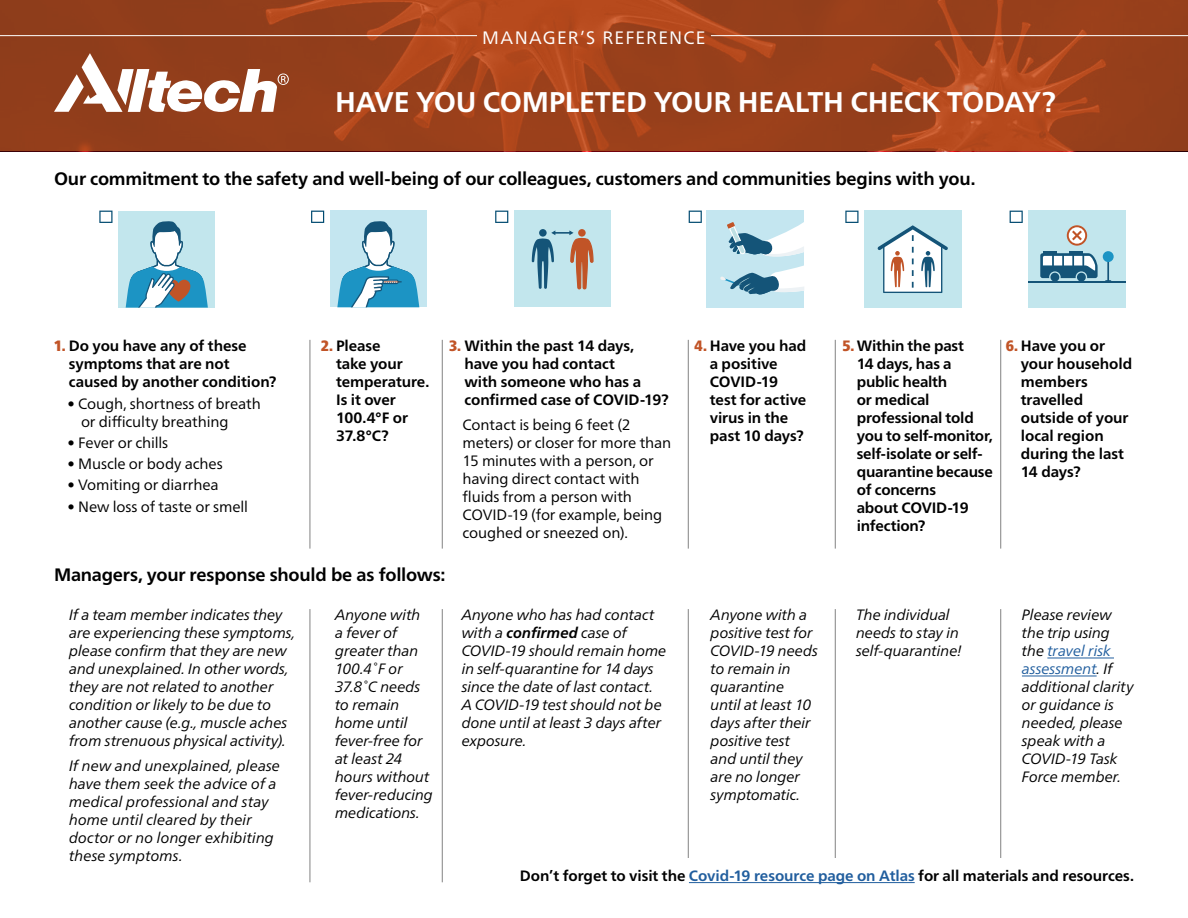
<style>
.page{position:relative;width:1188px;height:918px;background:#fff}
.page>*{position:absolute;margin:0;border:0;box-sizing:border-box;transform-origin:0 0}
.t1{font:700 28.5px "Frutiger Neue LTW1 G";letter-spacing:-.015em;color:#fff}
.t2{font:700 18px "Frutiger Neue LTW1 G";letter-spacing:-.015em;color:#000}
.t3{font:18px "Frutiger Neue LTW1 G";letter-spacing:.07em;color:#fff}
.t4{font:italic 15px/18px "Frutiger Neue LTW1 G";letter-spacing:-.005em;color:#000}
.t5{font:700 15px/18px "Frutiger Neue LTW1 G";letter-spacing:-.005em;color:#000}
.t6{font:15px/18px "Frutiger Neue LTW1 G";letter-spacing:-.005em;color:#000}
.s1{font-family:"Frutiger Neue LT Pro";font-weight:900;font-stretch:condensed;color:#c15427}
.s2{font-weight:700}
.s3{color:#215e9e}
</style>
<div class="page">
<svg style="left:0;top:0;width:1188px;height:151px;background:#9d411b"></svg>
<svg style="left:54px;top:53px;width:235px;height:60px"></svg>
<svg style="left:99px;top:211px;width:13px;height:12px"></svg>
<div style="left:118px;top:211px;width:97px;height:97px;background:#c2e6ed"></div>
<svg style="left:126px;top:221px;width:82px;height:87px"></svg>
<svg style="left:311px;top:211px;width:13px;height:12px"></svg>
<div style="left:330px;top:211px;width:97px;height:96px;background:#c4e6f0"></div>
<svg style="left:337px;top:221px;width:82px;height:86px"></svg>
<svg style="left:689px;top:211px;width:13px;height:12px"></svg>
<div style="left:706px;top:211px;width:97px;height:97px;background:#c4e6f0"></div>
<svg style="left:727px;top:222px;width:77px;height:34px"></svg>
<svg style="left:720px;top:264px;width:84px;height:31px"></svg>
<svg style="left:495px;top:211px;width:13px;height:12px"></svg>
<div style="left:514px;top:211px;width:97px;height:96px;background:#c2e6ed"></div>
<svg style="left:532px;top:229px;width:62px;height:61px"></svg>
<svg style="left:845px;top:211px;width:14px;height:12px"></svg>
<div style="left:864px;top:211px;width:97px;height:97px;background:#c2e6ed"></div>
<svg style="left:877px;top:225px;width:71px;height:68px"></svg>
<svg style="left:1010px;top:211px;width:13px;height:12px"></svg>
<div style="left:1028px;top:211px;width:98px;height:97px;background:#c2e6ed"></div>
<svg style="left:1105px;top:261px;width:7px;height:21px"></svg>
<div style="left:1103px;top:251px;width:11px;height:11px;background:#1c94c4;border-radius:50%"></div>
<svg style="left:1040px;top:252px;width:58px;height:30px;background:#6995ab"></svg>
<svg style="left:1067px;top:225px;width:20px;height:21px"></svg>
<hr style="left:1028px;top:282px;width:98px;height:1px;background:#145478">
<hr style="left:310px;top:340px;width:1px;height:209px;background:#000">
<hr style="left:310px;top:609px;width:1px;height:273px;background:#000">
<hr style="left:442px;top:340px;width:1px;height:209px;background:#000">
<hr style="left:442px;top:609px;width:1px;height:273px;background:#000">
<hr style="left:688px;top:340px;width:1px;height:209px;background:#000">
<hr style="left:688px;top:609px;width:1px;height:273px;background:#000">
<hr style="left:835px;top:340px;width:1px;height:209px;background:#000">
<hr style="left:835px;top:609px;width:1px;height:273px;background:#000">
<hr style="left:1000px;top:340px;width:1px;height:209px;background:#000">
<hr style="left:1000px;top:609px;width:1px;height:273px;background:#000">
<hr style="left:1047px;top:658px;width:67px;height:1px;background:#215e9e">
<hr style="left:1022px;top:676px;width:75px;height:1px;background:#215e9e">
<div style="left:477px;top:858px;width:657px;height:35px;background:#fff"></div>
<hr style="left:689px;top:882px;width:226px;height:1px;background:#215e9e">
<hr style="left:0;top:35px;width:477px;height:1px;background:#fff">
<hr style="left:711px;top:35px;width:477px;height:1px;background:#fff">
<p class="t3" style="left:482px;top:24px;width:225px">MANAGER’S REFERENCE</p>
<h1 class="t1" style="left:335px;top:81px;width:722px">HAVE YOU COMPLETED YOUR HEALTH CHECK TODAY?</h1>
<p class="t2" style="left:54px;top:166px;width:923px">Our commitment to the safety and well-being of our colleagues, customers and communities begins with you.</p>
<p class="t5" style="left:69px;top:336px;width:209px;text-indent:-15px"><span class="s1">1.</span> Do you have any of these symptoms that are not caused by another condition?</p>
<p class="t6" style="left:81px;top:393px;width:181px;text-indent:-14px">• Cough, shortness of breath or difficulty breathing</p>
<p class="t6" style="left:68px;top:433px;width:102px">• Fever or chills</p>
<p class="t6" style="left:68px;top:454px;width:157px">• Muscle or body aches</p>
<p class="t6" style="left:68px;top:475px;width:153px">• Vomiting or diarrhea</p>
<p class="t6" style="left:68px;top:496px;width:182px">• New loss of taste or smell</p>
<p class="t5" style="left:336px;top:336px;width:95px;text-indent:-15px"><span class="s1">2.</span> Please<br>take your temperature.<br>Is it over<br>100.4°F or<br>37.8°C?</p>
<p class="t5" style="left:464px;top:336px;width:206px;text-indent:-15px"><span class="s1">3.</span> Within the past 14 days, have you had contact<br>with someone who has a confirmed case of COVID-19?</p>
<p class="t6" style="left:463px;top:415px;width:210px">Contact is being 6 feet (2 meters) or closer for more than<br>15 minutes with a person, or having direct contact with fluids from a person with<br>COVID-19 (for example, being coughed or sneezed on).</p>
<p class="t2" style="left:54px;top:562px;width:393px">Managers, your response should be as follows:</p>
<p class="t5" style="left:710px;top:336px;width:98px;text-indent:-15px"><span class="s1">4.</span> Have you had a positive<br>COVID-19 test for active virus in the past 10 days?</p>
<p class="t5" style="left:857px;top:336px;width:138px;text-indent:-14px"><span class="s1">5.</span> Within the past<br>14 days, has a public health<br>or medical professional told you to self-monitor, self-isolate or self&shy;quarantine because of concerns<br>about COVID-19 infection?</p>
<p class="t5" style="left:1021px;top:336px;width:113px;text-indent:-15px"><span class="s1">6.</span> Have you or your household members travelled outside of your local region during the last<br>14 days?</p>
<p class="t4" style="left:69px;top:605px;width:228px">If a team member indicates they are experiencing these symptoms, please confirm that they are new and unexplained. In other words, they are not related to another condition or likely to be due to another cause (e.g., muscle aches from strenuous physical activity).</p>
<p class="t4" style="left:69px;top:756px;width:213px">If new and unexplained, please have them seek the advice of a medical professional and stay home until cleared by their doctor or no longer exhibiting these symptoms.</p>
<p class="t4" style="left:335px;top:605px;width:99px">Anyone with<br>a fever of greater than<br>100.4˚F or<br>37.8˚C needs to remain home until fever-free for at least 24 hours without fever-reducing medications.</p>
<p class="t4" style="left:462px;top:605px;width:206px">Anyone who has had contact with a <span class="s2">confirmed</span> case of<br>COVID-19 should remain home in self-quarantine for 14 days since the date of last contact.<br>A COVID-19 test should not be done until at least 3 days after exposure.</p>
<p class="t4" style="left:711px;top:605px;width:109px">Anyone with a positive test for<br>COVID-19 needs to remain in quarantine until at least 10 days after their positive test and until they are no longer symptomatic.</p>
<p class="t4" style="left:856px;top:605px;width:107px">The individual needs to stay in self-quarantine!</p>
<p class="t4" style="left:1022px;top:605px;width:113px">Please review the trip using the <span class="s3">travel risk assessment</span>. If additional clarity or guidance is needed, please speak with a<br>COVID-19 Task<br>Force member.</p>
<p class="t5" style="left:520px;top:866px;width:616px">Don’t forget to visit the <span class="s3">Covid-19 resource page on Atlas</span> for all materials and resources.</p>
</div>
